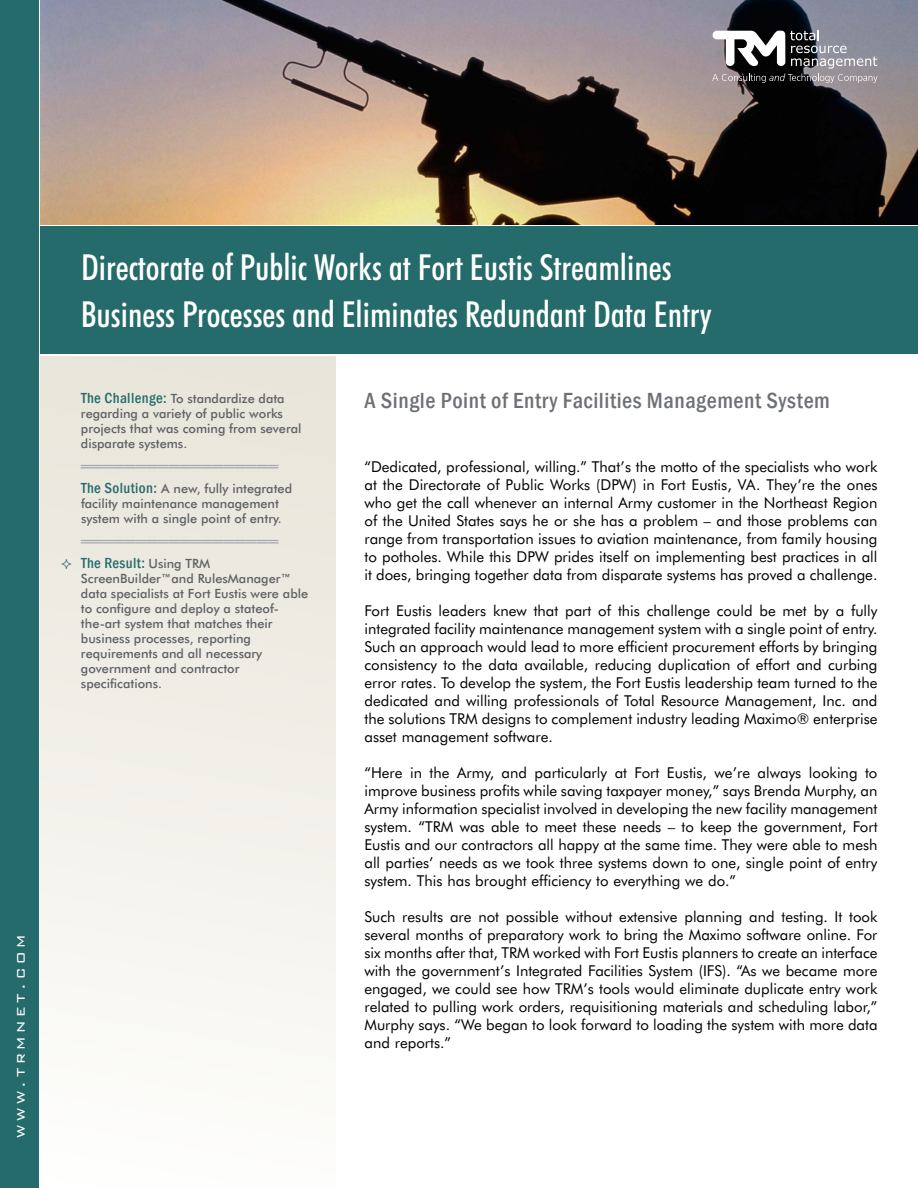
<style>
.page{position:relative;width:918px;height:1188px;background:#fff}
.page>*{position:absolute;margin:0;border:0;box-sizing:border-box;transform-origin:0 0}
.t1{font:500 condensed 36px/46.5px "Futura BT";color:#fff}
.t2{font:500 condensed 22.5px "Franklin Gothic";letter-spacing:.025em;color:#6d7075}
.t3{font:300 18px "Bank Gothic BT";letter-spacing:.2em;color:#fff}
.t4{font:15px/18px "Futura BT";color:#000;text-align:justify}
.t5{font:500 condensed 15px/22.5px "Franklin Gothic";letter-spacing:.025em;color:#a3a7ac}
.t6{font:500 12.75px/15px "Futura BT";color:#5f6265}
.s1{font-family:"Franklin Gothic";font-stretch:condensed;font-size:15px;color:#266b6c}
.s2{color:#266b6c}
.s3{font-family:"Futura BT";font-stretch:normal;font-size:12.75px;color:#5f6265}
</style>
<div class="page">
<img style="left:41px;top:0;width:877px;height:225px">
<div style="left:41px;top:227px;width:877px;height:127px;background:#266b6c"></div>
<div style="left:0;top:0;width:39px;height:1188px;background:#266b6c"></div>
<div style="left:41px;top:356px;width:294px;height:832px;background:linear-gradient(to bottom,#e7e4d8,#fdfdfb)"></div>
<svg style="left:712px;top:30px;width:165px;height:53px"></svg>
<svg style="left:62px;top:559px;width:9px;height:10px"></svg>
<p class="t3" style="left:10px;top:1138px;width:204px;rotate:-90deg">www.trmnet.com</p>
<h1 class="t1" style="left:81px;top:244px;width:632px">Directorate of Public Works at Fort Eustis Streamlines<br>Business Processes and Eliminates Redundant Data Entry</h1>
<p class="t6" style="left:81px;top:391px;width:222px"><span class="s1">The Challenge:</span> To standardize data regarding a variety of public works projects that was coming from several disparate systems.</p>
<p class="t5" style="left:81px;top:454px;width:199px">══════════════════</p>
<p class="t6" style="left:81px;top:481px;width:213px"><span class="s1">The Solution:</span> A new, fully integrated facility maintenance management system with a single point of entry.</p>
<p class="t5" style="left:81px;top:529px;width:199px">══════════════════<br><span class="s2">The Result:</span> <span class="s3">Using TRM</span></p>
<p class="t6" style="left:81px;top:571px;width:229px">ScreenBuilder™and RulesManager™ data specialists at Fort Eustis were able to configure and deploy a stateof&shy;the-art system that matches their business processes, reporting requirements and all necessary government and contractor specifications.</p>
<h2 class="t2" style="left:364px;top:386px;width:467px">A Single Point of Entry Facilities Management System</h2>
<p class="t4" style="left:364px;top:458px;width:515px">“Dedicated, professional, willing.” That’s the motto of the specialists who work at the Directorate of Public Works (DPW) in Fort Eustis, VA. They’re the ones who get the call whenever an internal Army customer in the Northeast Region of the United States says he or she has a problem – and those problems can range from transportation issues to aviation maintenance, from family housing to potholes. While this DPW prides itself on implementing best practices in all it does, bringing together data from disparate systems has proved a challenge.</p>
<p class="t4" style="left:364px;top:602px;width:515px">Fort Eustis leaders knew that part of this challenge could be met by a fully integrated facility maintenance management system with a single point of entry.<br>Such an approach would lead to more efficient procurement efforts by bringing consistency to the data available, reducing duplication of effort and curbing error rates. To develop the system, the Fort Eustis leadership team turned to the dedicated and willing professionals of Total Resource Management, Inc. and the solutions TRM designs to complement industry leading Maximo® enterprise asset management software.</p>
<p class="t4" style="left:364px;top:764px;width:515px">“Here in the Army, and particularly at Fort Eustis, we’re always looking to improve business profits while saving taxpayer money,” says Brenda Murphy, an Army information specialist involved in developing the new facility management system. “TRM was able to meet these needs – to keep the government, Fort Eustis and our contractors all happy at the same time. They were able to mesh all parties’ needs as we took three systems down to one, single point of entry system. This has brought efficiency to everything we do.”</p>
<p class="t4" style="left:364px;top:908px;width:515px">Such results are not possible without extensive planning and testing. It took several months of preparatory work to bring the Maximo software online. For six months after that, TRM worked with Fort Eustis planners to create an interface with the government’s Integrated Facilities System (IFS). “As we became more engaged, we could see how TRM’s tools would eliminate duplicate entry work related to pulling work orders, requisitioning materials and scheduling labor,” Murphy says. “We began to look forward to loading the system with more data and reports.”</p>
</div>
